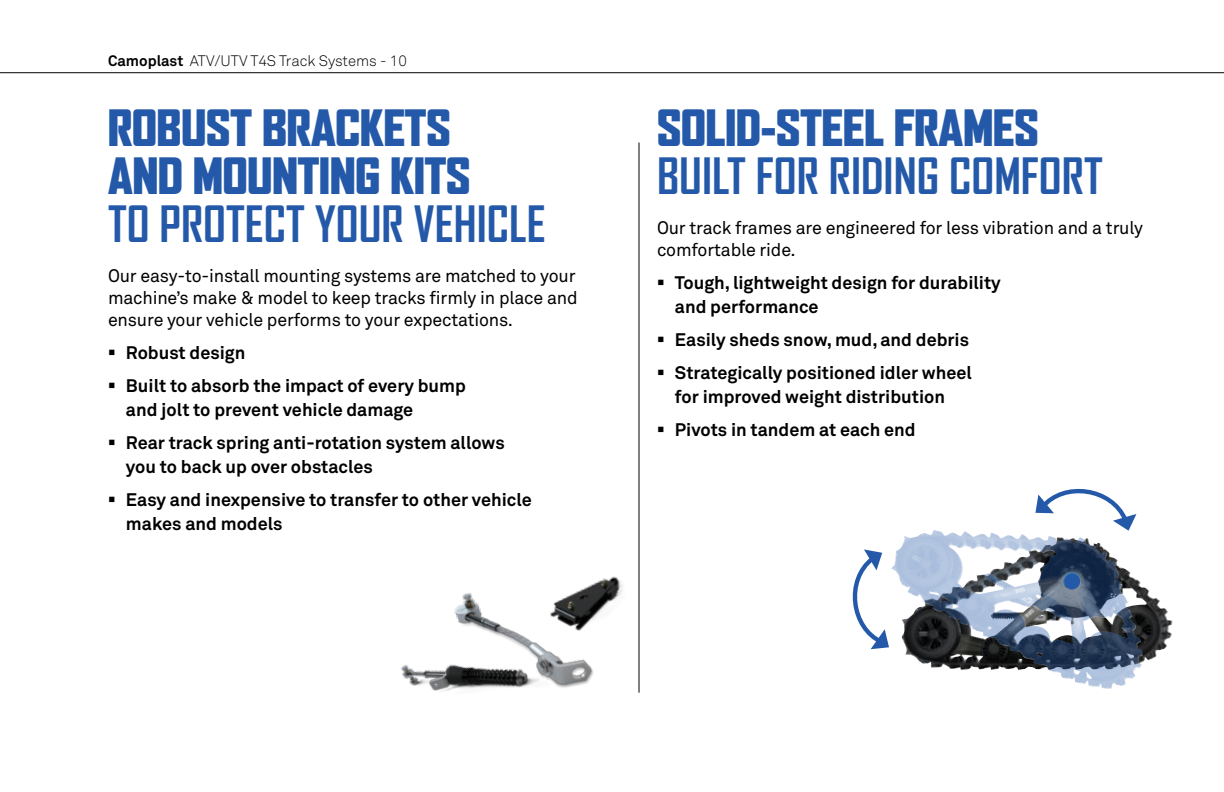
<style>
.page{position:relative;width:1224px;height:792px;background:#fff}
.page>*{position:absolute;margin:0;border:0;box-sizing:border-box;transform-origin:0 0}
.t1{font:900 48px/48px "Agency FB";color:#2459a9}
.t2{font:700 48px "Agency FB";color:#2459a9}
.t3{font:700 18px/24px "Akkurat Office";color:#000}
.t4{font:18px/22px "Akkurat Office";letter-spacing:-.01em;color:#000}
.t5{font:15px "Akkurat Light Office";color:#000}
.s1{font-family:"Akkurat Office";font-weight:700}
</style>
<div class="page">
<hr style="left:0;top:72px;width:1224px;height:1px;background:#000">
<img style="left:565px;top:679px;width:25px;height:9px">
<img style="left:401px;top:593px;width:164px;height:98px">
<img style="left:503px;top:576px;width:120px;height:103px">
<img style="left:904px;top:537px;width:269px;height:137px">
<img style="left:891px;top:533px;width:108px;height:110px">
<svg style="left:1035px;top:488px;width:101px;height:43px"></svg>
<svg style="left:852px;top:549px;width:37px;height:100px"></svg>
<div style="left:1064px;top:573px;width:16px;height:16px;background:#2459a9;border-radius:50%"></div>
<hr style="left:638px;top:143px;width:2px;height:550px;background:#000">
<p class="t5" style="left:108px;top:52px;width:300px"><span class="s1">Camoplast</span> ATV/UTV T4S Track Systems - 10</p>
<h1 class="t1" style="left:108px;top:105px;width:364px">ROBUST BRACKETS<br>AND MOUNTING KITS</h1>
<h1 class="t2" style="left:108px;top:196px;width:439px">TO PROTECT YOUR VEHICLE</h1>
<p class="t4" style="left:108px;top:266px;width:471px">Our easy-to-install mounting systems are matched to your machine’s make &amp; model to keep tracks firmly in place and ensure your vehicle performs to your expectations.</p>
<p class="t3" style="left:108px;top:341px;width:139px">▪ Robust design</p>
<p class="t3" style="left:126px;top:374px;width:341px;text-indent:-18px">▪ Built to absorb the impact of every bump and jolt to prevent vehicle damage</p>
<p class="t3" style="left:126px;top:431px;width:380px;text-indent:-18px">▪ Rear track spring anti-rotation system allows you to back up over obstacles</p>
<p class="t3" style="left:126px;top:488px;width:407px;text-indent:-18px">▪ Easy and inexpensive to transfer to other vehicle makes and models</p>
<h1 class="t1" style="left:657px;top:105px;width:383px">SOLID-STEEL FRAMES</h1>
<h1 class="t2" style="left:657px;top:148px;width:447px">BUILT FOR RIDING COMFORT</h1>
<p class="t4" style="left:657px;top:218px;width:488px">Our track frames are engineered for less vibration and a truly comfortable ride.</p>
<p class="t3" style="left:675px;top:271px;width:327px;text-indent:-18px">▪ Tough, lightweight design for durability and performance</p>
<p class="t3" style="left:657px;top:328px;width:314px">▪ Easily sheds snow, mud, and debris</p>
<p class="t3" style="left:657px;top:361px;width:316px;text-align:center">▪ Strategically positioned idler wheel for improved weight distribution</p>
<p class="t3" style="left:657px;top:418px;width:260px">▪ Pivots in tandem at each end</p>
</div>
